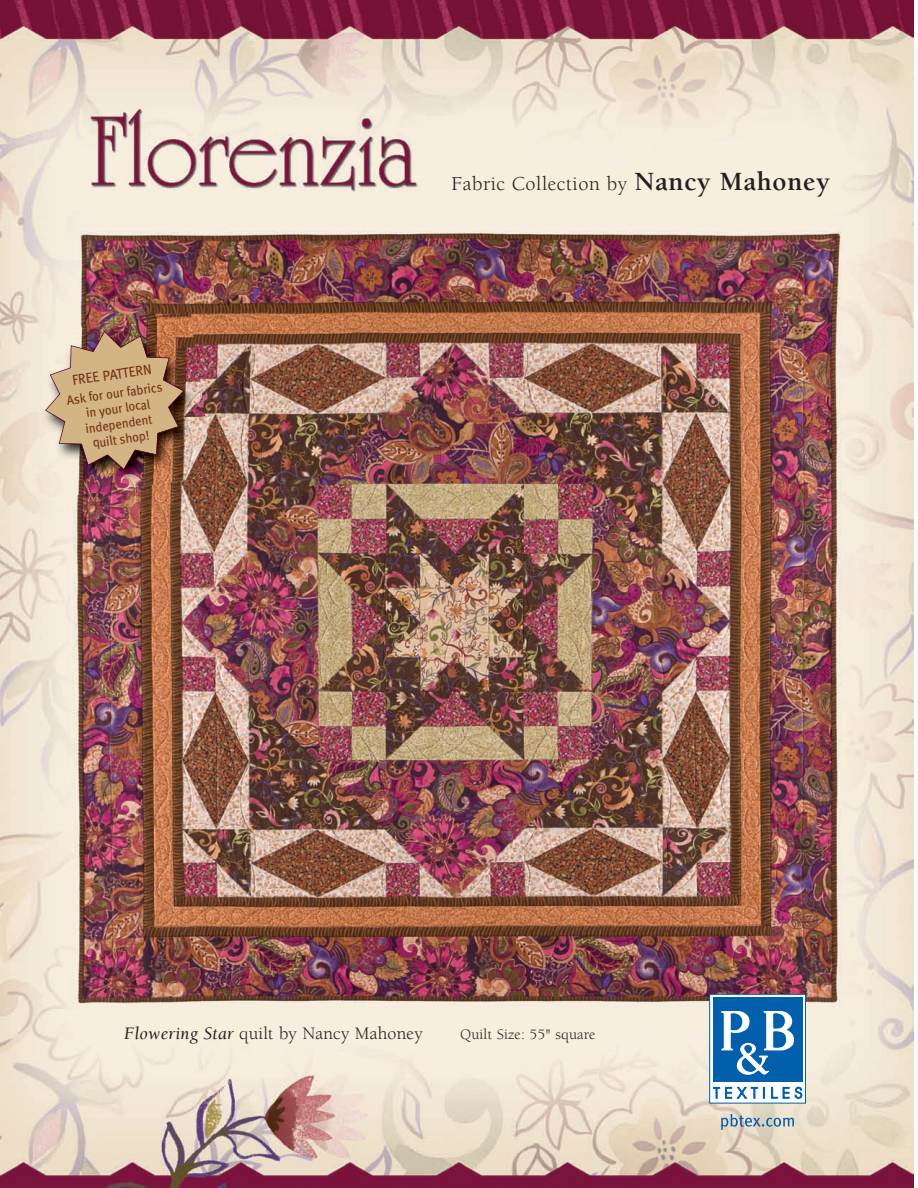
<style>
.page{position:relative;width:918px;height:1188px;background:#fff}
.page>*{position:absolute;margin:0;border:0;box-sizing:border-box;transform-origin:0 0}
.t1{font:20.25px "Berkeley";letter-spacing:.025em;color:#231f20}
.t2{font:18px "Berkeley";letter-spacing:.01em;color:#231f20}
.t3{font:15px "Berkeley";letter-spacing:.01em;color:#231f20}
.t4{font:14.25px "Meta Book LF";color:#733215;scale:.95 1}
.t5{font:13.2px/15.3px "Meta Book LF";color:#733215;text-align:center;scale:.95 1}
.s1{font-weight:700;font-size:27px}
.s2{font-style:italic}
</style>
<div class="page">
<img style="left:0;top:0;width:914px;height:1188px">
<div style="left:709px;top:994px;width:97px;height:109px;border:1px solid #015fab"></div>
<svg style="left:709px;top:994px;width:94px;height:136px"></svg>
<img style="left:26px;top:311px;width:188px;height:188px">
<img style="left:45px;top:331px;width:139px;height:139px">
<p class="t4" style="left:72px;top:375px;width:85px;rotate:-8deg">FREE PATTERN</p>
<p class="t5" style="left:66px;top:394px;width:103px;rotate:-8deg">Ask for our fabrics in your local independent<br>quilt shop!</p>
<h1 class="t1" style="left:452px;top:176px;width:380px">Fabric Collection by <span class="s1">Nancy Mahoney</span></h1>
<h2 class="t2" style="left:124px;top:1026px;width:300px"><span class="s2">Flowering Star</span> quilt by Nancy Mahoney</h2>
<p class="t3" style="left:460px;top:1028px;width:137px">Quilt Size: 55" square</p>
</div>
